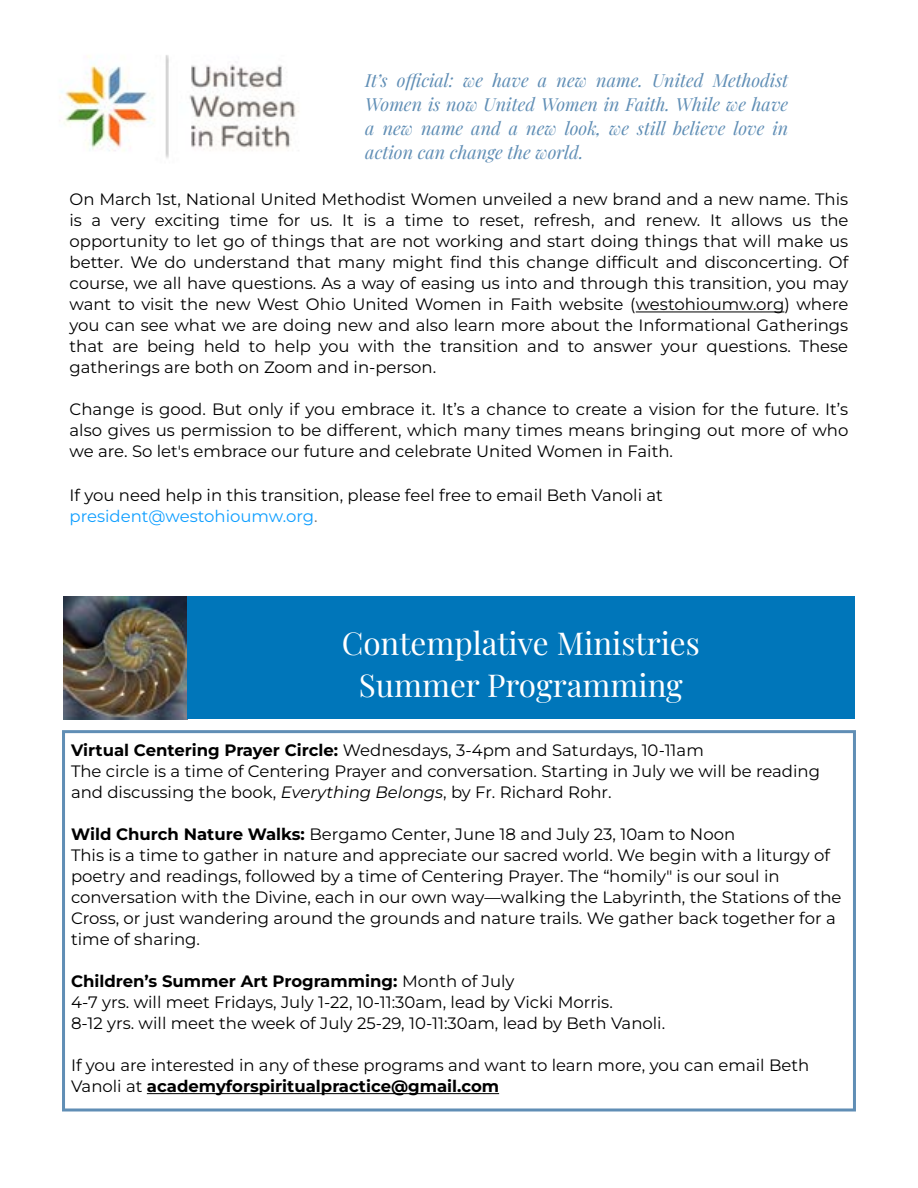
<style>
.page{position:relative;width:918px;height:1188px;background:#fff}
.page>*{position:absolute;margin:0;border:0;box-sizing:border-box;transform-origin:0 0}
.t1{font:31.5px/42px "Playfair Display";color:#fff;text-align:center}
.t2{font:italic 18px/24px "Playfair Display";color:#608eb5;text-align:justify}
.t3{font:16.5px/21px "Montserrat Roman";color:#000}
.s1{color:#109fff}
.s2{color:#7a6e67}
.s3{font-weight:700}
.s4{font-family:"Montserrat";font-style:italic}
</style>
<div class="page">
<img style="left:59px;top:55px;width:240px;height:103px">
<hr style="left:636px;top:312px;width:148px;height:1px;background:#000">
<img style="left:64px;top:596px;width:123px;height:123px">
<div style="left:187px;top:596px;width:667px;height:123px;background:#0076ba"></div>
<div style="left:62px;top:730px;width:794px;height:381px;border:3px solid #608eb5"></div>
<hr style="left:147px;top:1093px;width:352px;height:1px;background:#000">
<p class="t2" style="left:365px;top:67px;width:425px">It’s official: we have a new name. United Methodist Women is now United Women in Faith. While we have a new name and a new look, we still believe love in action can change the world.</p>
<p class="t3" style="left:70px;top:189px;width:780px;text-align:justify">On March 1st, National United Methodist Women unveiled a new brand and a new name. This is a very exciting time for us. It is a time to reset, refresh, and renew. It allows us the opportunity to let go of things that are not working and start doing things that will make us better. We do understand that many might Þnd this change difÞcult and disconcerting. Of course, we all have questions. As a way of easing us into and through this transition, you may want to visit the new West Ohio United Women in Faith website (westohioumw.org) where you can see what we are doing new and also learn more about the Informational Gatherings that are being held to help you with the transition and to answer your questions. These gatherings are both on Zoom and in-person.</p>
<p class="t3" style="left:70px;top:399px;width:780px;text-align:justify">Change is good. But only if you embrace it. It’s a chance to create a vision for the future. It’s also gives us permission to be different, which many times means bringing out more of who we are. So let's embrace our future and celebrate United Women in Faith.</p>
<p class="t3" style="left:70px;top:484px;width:595px">If you need help in this transition, please feel free to email Beth Vanoli at <span class="s1">president@westohioumw.org</span><span class="s2">.</span></p>
<h1 class="t1" style="left:342px;top:619px;width:360px">Contemplative Ministries<br>Summer Programming</h1>
<p class="t3" style="left:71px;top:739px;width:750px"><span class="s3">Virtual Centering Prayer Circle:</span> Wednesdays, 3-4pm and Saturdays, 10-11am<br>The circle is a time of Centering Prayer and conversation. Starting in July we will be reading and discussing the book, <span class="s4">Everything Belongs</span>, by Fr. Richard Rohr.</p>
<p class="t3" style="left:71px;top:823px;width:772px"><span class="s3">Wild Church Nature Walks:</span> Bergamo Center, June 18 and July 23, 10am to Noon<br>This is a time to gather in nature and appreciate our sacred world. We begin with a liturgy of poetry and readings, followed by a time of Centering Prayer. The “homily" is our soul in conversation with the Divine, each in our own way—walking the Labyrinth, the Stations of the Cross, or just wandering around the grounds and nature trails. We gather back together for a time of sharing.</p>
<p class="t3" style="left:71px;top:970px;width:596px"><span class="s3">Children’s Summer Art Programming:</span> Month of July<br>4-7 yrs. will meet Fridays, July 1-22, 10-11:30am, lead by Vicki Morris.<br>8-12 yrs. will meet the week of July 25-29, 10-11:30am, lead by Beth Vanoli.</p>
<p class="t3" style="left:71px;top:1054px;width:740px">If you are interested in any of these programs and want to learn more, you can email Beth<br>Vanoli at <span class="s3">academyforspiritualpractice@gmail.com</span></p>
</div>
